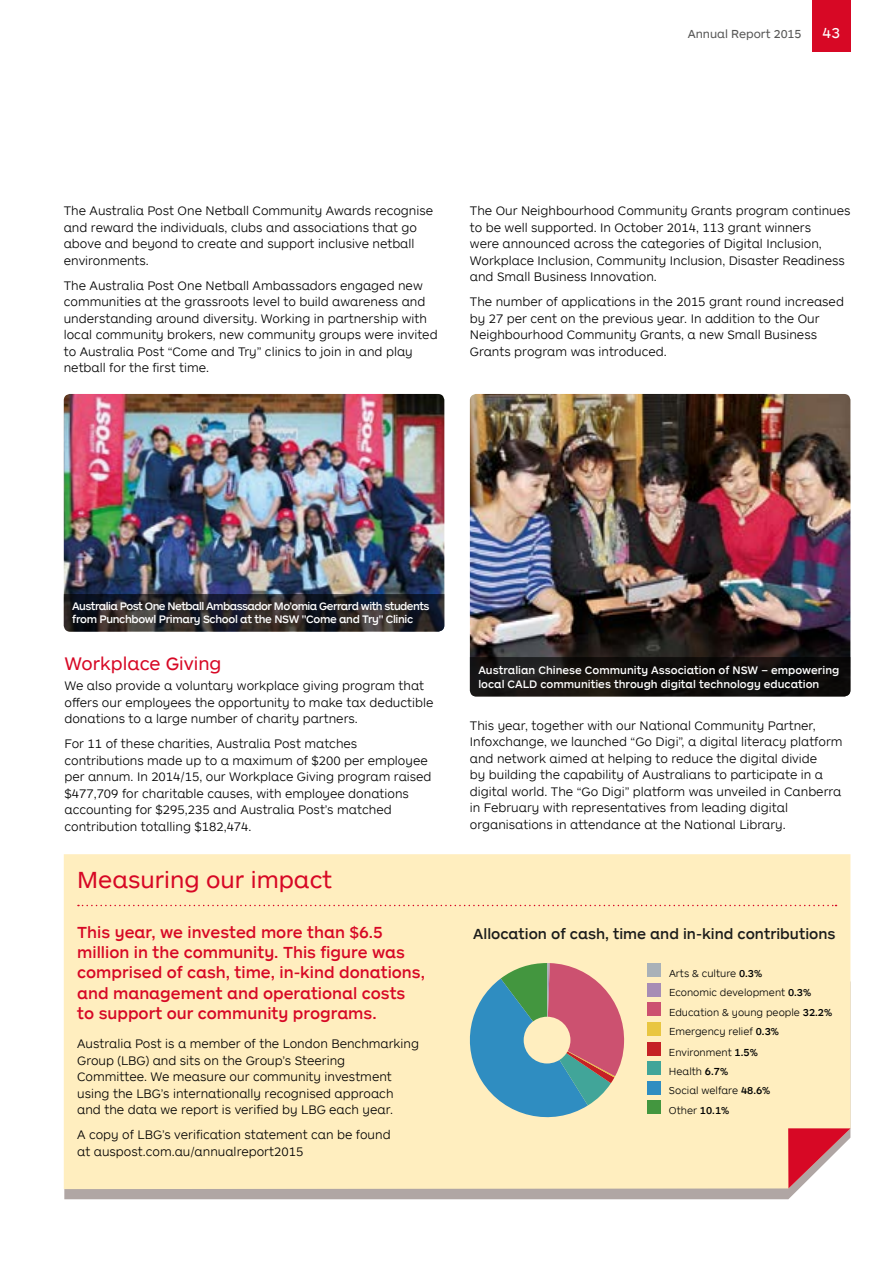
<style>
.page{position:relative;width:893px;height:1263px;background:#fff}
.page>*{position:absolute;margin:0;border:0;box-sizing:border-box;transform-origin:0 0}
.t1{font:24px "AP Letter";color:#d70825}
.t2{font:18.75px "AP Letter";color:#d70825}
.t3{font:500 16.5px/20.2px "AP Letter";color:#d70825}
.t4{font:500 15px "AP Letter";color:#1b1c1b}
.t5{font:15px "AP Letter";color:#fff}
.t6{font:300 12.75px/16.5px "AP Letter";color:#000}
.t7{font:12px "AP Letter";color:#575756}
.t8{font:500 11.25px/13.5px "AP Letter";letter-spacing:-.05em;color:#fff}
.t9{font:500 11.25px/13.5px "AP Letter";letter-spacing:-.01em;color:#fff}
.t10{font:300 10.5px/19.4px "AP Letter";color:#010202}
.s1{font-weight:500}
</style>
<div class="page">
<div style="left:64px;top:1189px;width:735px;height:10px;background:#b0a6a4"></div>
<div style="left:64px;top:854px;width:786px;height:335px;background:#ffeebf"></div>
<img style="left:470px;top:394px;width:380px;height:263px">
<svg style="left:470px;top:657px;width:380px;height:39px;background:#12100e"></svg>
<img style="left:64px;top:394px;width:380px;height:200px">
<svg style="left:64px;top:594px;width:380px;height:38px;background:#27262a"></svg>
<svg style="left:78px;top:905px;width:758px;height:1px"></svg>
<svg style="left:788px;top:1128px;width:62px;height:60px"></svg>
<div style="left:648px;top:963px;width:13px;height:14px;background:#a9b1b8"></div>
<div style="left:648px;top:983px;width:13px;height:13px;background:#a78db5"></div>
<div style="left:648px;top:1002px;width:13px;height:14px;background:#cc5170"></div>
<div style="left:648px;top:1022px;width:13px;height:13px;background:#e9c641"></div>
<div style="left:648px;top:1042px;width:13px;height:14px;background:#c52125"></div>
<div style="left:648px;top:1061px;width:13px;height:14px;background:#41a599"></div>
<div style="left:648px;top:1081px;width:13px;height:14px;background:#2f8dc1"></div>
<div style="left:648px;top:1100px;width:13px;height:14px;background:#43963f"></div>
<svg style="left:470px;top:963px;width:155px;height:165px;background:#949ca0"></svg>
<div style="left:524px;top:1017px;width:46px;height:46px;background:#ffeebf;border-radius:50%"></div>
<div style="left:812px;top:0;width:38px;height:51px;background:#d70825"></div>
<p class="t7" style="left:688px;top:26px;width:115px">Annual Report 2015</p>
<p class="t5" style="left:823px;top:23px;width:19px">43</p>
<p class="t6" style="left:64px;top:202px;width:371px">The Australia Post One Netball Community Awards recognise and reward the individuals, clubs and associations that go above and beyond to create and support inclusive netball environments.</p>
<p class="t6" style="left:64px;top:277px;width:375px">The Australia Post One Netball Ambassadors engaged new communities at the grassroots level to build awareness and understanding around diversity. Working in partnership with local community brokers, new community groups were invited to Australia Post “Come and Try” clinics to join in and play netball for the first time.</p>
<p class="t6" style="left:470px;top:202px;width:382px">The Our Neighbourhood Community Grants program continues to be well supported. In October 2014, 113 grant winners<br>were announced across the categories of Digital Inclusion, Workplace Inclusion, Community Inclusion, Disaster Readiness and Small Business Innovation.</p>
<p class="t6" style="left:470px;top:293px;width:376px">The number of applications in the 2015 grant round increased by 27 per cent on the previous year. In addition to the Our Neighbourhood Community Grants, a new Small Business Grants program was introduced.</p>
<p class="t8" style="left:72px;top:598px;width:359px">Australia Post One Netball Ambassador Mo’omia Gerrard with students from Punchbowl Primary School at the NSW "Come and Try" Clinic</p>
<h2 class="t2" style="left:64px;top:651px;width:159px">Workplace Giving</h2>
<p class="t6" style="left:64px;top:677px;width:370px">We also provide a voluntary workplace giving program that offers our employees the opportunity to make tax deductible donations to a large number of charity partners.</p>
<p class="t6" style="left:64px;top:735px;width:369px">For 11 of these charities, Australia Post matches contributions made up to a maximum of $200 per employee per annum. In 2014/15, our Workplace Giving program raised $477,709 for charitable causes, with employee donations accounting for $295,235 and Australia Post’s matched contribution totalling $182,474.</p>
<h1 class="t1" style="left:77px;top:864px;width:256px">Measuring our impact</h1>
<p class="t3" style="left:77px;top:921px;width:349px">This year, we invested more than $6.5 million in the community. This figure was comprised of cash, time, in-kind donations, and management and operational costs to support our community programs.</p>
<p class="t6" style="left:77px;top:1035px;width:343px">Australia Post is a member of the London Benchmarking Group (LBG) and sits on the Group’s Steering<br>Committee. We measure our community investment using the LBG’s internationally recognised approach and the data we report is verified by LBG each year.</p>
<p class="t6" style="left:77px;top:1126px;width:315px">A copy of LBG’s verification statement can be found at auspost.com.au/annualreport2015</p>
<p class="t9" style="left:478px;top:663px;width:362px">Australian Chinese Community Association of NSW – empowering local CALD communities through digital technology education</p>
<p class="t6" style="left:470px;top:717px;width:374px">This year, together with our National Community Partner, Infoxchange, we launched “Go Digi”, a digital literacy platform and network aimed at helping to reduce the digital divide<br>by building the capability of Australians to participate in a digital world. The “Go Digi” platform was unveiled in Canberra in February with representatives from leading digital organisations in attendance at the National Library.</p>
<p class="t4" style="left:473px;top:924px;width:364px">Allocation of cash, time and in-kind contributions</p>
<p class="t10" style="left:669px;top:963px;width:165px">Arts &amp; culture <span class="s1">0.3%<br></span>Economic development <span class="s1">0.3%<br></span>Education &amp; young people <span class="s1">32.2%<br></span>Emergency relief <span class="s1">0.3%</span></p>
<p class="t10" style="left:669px;top:1042px;width:103px">Environment <span class="s1">1.5%<br></span>Health <span class="s1">6.7%<br></span>Social welfare <span class="s1">48.6%<br></span>Other <span class="s1">10.1%</span></p>
</div>
